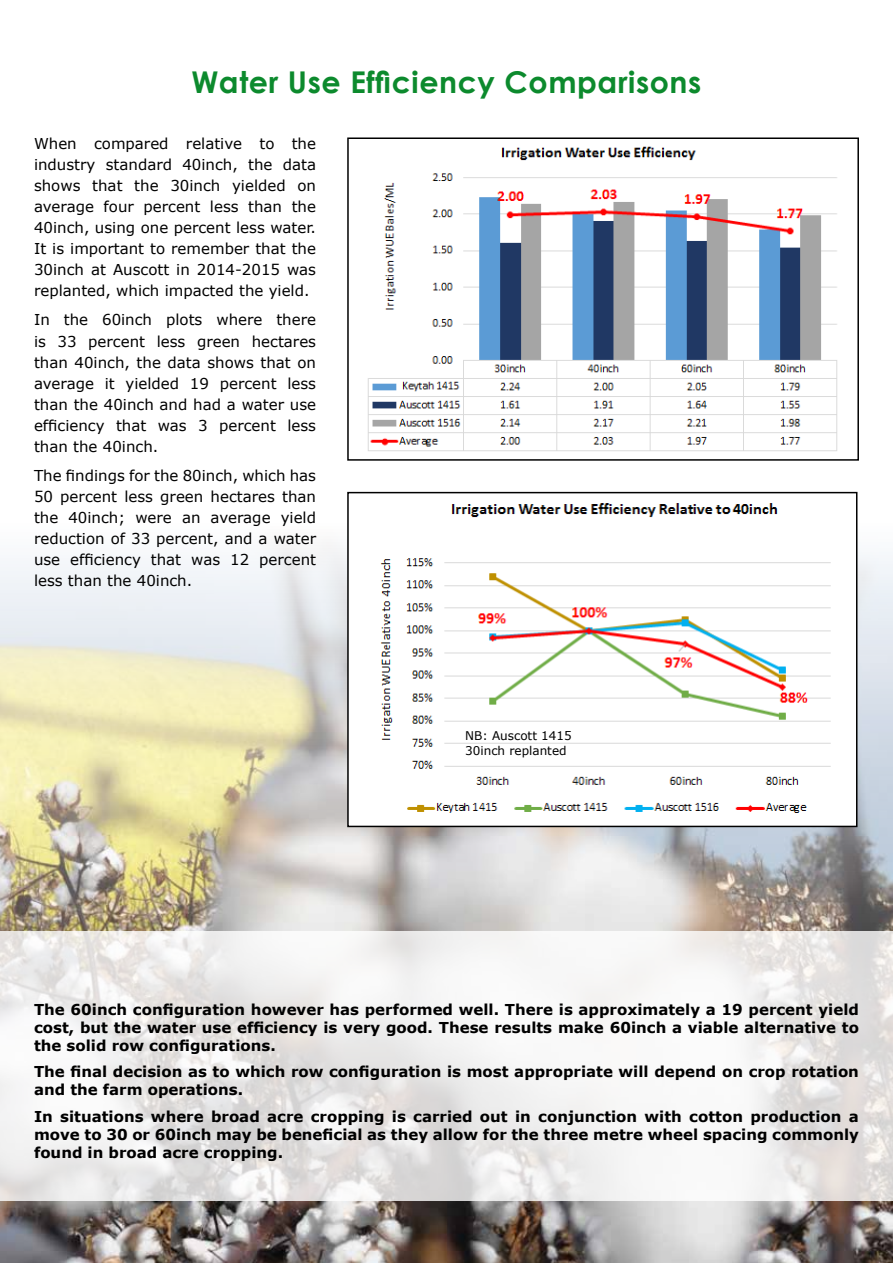
<style>
.page{position:relative;width:893px;height:1263px;background:#fff}
.page>*{position:absolute;margin:0;border:0;box-sizing:border-box;transform-origin:0 0}
.t1{font:700 30px "Century Gothic";letter-spacing:.02em;color:#0c8a2d}
.t2{font:15px/21px "Verdana";color:#000;text-align:justify}
.t3{font:700 15px/18px "Verdana";color:#000;text-align:justify}
.t4{font:12px/14.4px "Verdana";color:#000}
</style>
<div class="page">
<img style="left:0;top:491px;width:893px;height:772px">
<svg style="left:0;top:931px;width:893px;height:269px"></svg>
<div style="left:347px;top:137px;width:512px;height:324px;border:2px solid #000"></div>
<img style="left:368px;top:146px;width:470px;height:305px">
<div style="left:348px;top:493px;width:509px;height:333px;background:#fff"></div>
<div style="left:347px;top:492px;width:510px;height:335px;border:2px solid #000"></div>
<img style="left:380px;top:503px;width:451px;height:310px">
<h1 class="t1" style="left:191px;top:60px;width:511px">Water Use Efficiency Comparisons</h1>
<p class="t2" style="left:34px;top:133px;width:284px">When compared relative to the industry standard 40inch, the data shows that the 30inch yielded on average four percent less than the 40inch, using one percent less water.<br>It is important to remember that the 30inch at Auscott in 2014-2015 was replanted, which impacted the yield.</p>
<p class="t2" style="left:34px;top:310px;width:284px">In the 60inch plots where there is 33 percent less green hectares than 40inch, the data shows that on average it yielded 19 percent less than the 40inch and had a water use efficiency that was 3 percent less than the 40inch.</p>
<p class="t2" style="left:34px;top:465px;width:284px">The findings for the 80inch, which has 50 percent less green hectares than the 40inch; were an average yield reduction of 33 percent, and a water use efficiency that was 12 percent less than the 40inch.</p>
<p class="t4" style="left:465px;top:729px;width:108px">NB: Auscott 1415<br>30inch replanted</p>
<p class="t3" style="left:34px;top:1000px;width:826px">The 60inch configuration however has performed well. There is approximately a 19 percent yield cost, but the water use efficiency is very good. These results make 60inch a viable alternative to the solid row configurations.</p>
<p class="t3" style="left:34px;top:1063px;width:826px">The final decision as to which row configuration is most appropriate will depend on crop rotation and the farm operations.</p>
<p class="t3" style="left:34px;top:1107px;width:826px">In situations where broad acre cropping is carried out in conjunction with cotton production a move to 30 or 60inch may be beneficial as they allow for the three metre wheel spacing commonly found in broad acre cropping.</p>
</div>
